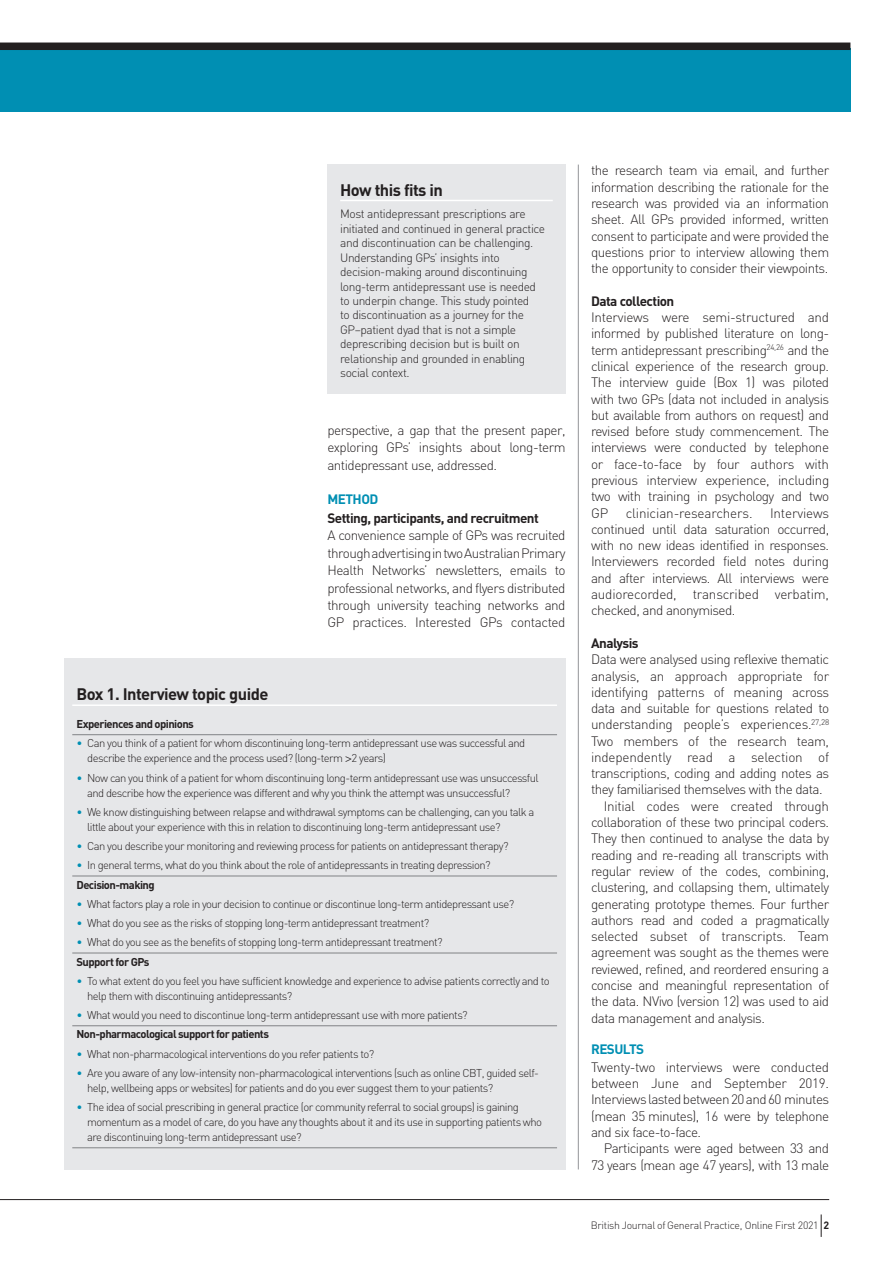
<style>
.page{position:relative;width:893px;height:1263px;background:#fff}
.page>*{position:absolute;margin:0;border:0;box-sizing:border-box;transform-origin:0 0}
.t1{font:700 16.5px "DIN";letter-spacing:-.035em;color:#231f20}
.t2{font:300 13.5px/16.4px "DIN";letter-spacing:-.04em;color:#231f20;text-align:justify}
.t3{font:700 13.5px "DIN";letter-spacing:-.04em;color:#231f20}
.t4{font:300 13.5px "DIN";letter-spacing:-.015em;color:#231f20}
.t5{font:300 13.5px "DIN";letter-spacing:-.01em;color:#231f20}
.t6{font:700 13.5px "DIN";letter-spacing:-.04em;color:#008fb3}
.t7{font:300 12px/14.4px "DIN";letter-spacing:-.035em;color:#231f20}
.t8{font:300 11.25px/15px "DIN";letter-spacing:-.05em;color:#231f20}
.t9{font:700 11.25px "DIN";letter-spacing:-.05em;color:#231f20}
.t10{font:300 10.5px "DIN";letter-spacing:-.025em;color:#231f20}
.s1{color:#008fb3}
.s2{font-family:"Helvetica"}
.s3{font-weight:700}
</style>
<div class="page">
<div style="left:0;top:48px;width:850px;height:63px;background:#008fb3"></div>
<div style="left:0;top:43px;width:850px;height:7px;background:#231f20"></div>
<hr style="left:578px;top:165px;width:1px;height:1004px;background:#939598">
<hr style="left:0;top:1199px;width:829px;height:1px;background:#231f20">
<svg style="left:821px;top:1214px;width:1px;height:23px"></svg>
<div style="left:327px;top:165px;width:239px;height:229px;background:#e6e7e9"></div>
<hr style="left:340px;top:200px;width:213px;height:1px;background:#fff">
<div style="left:64px;top:658px;width:502px;height:512px;background:#e6e7e9"></div>
<hr style="left:72px;top:704px;width:485px;height:2px;background:#fff">
<hr style="left:72px;top:734px;width:485px;height:1px;background:#808285">
<hr style="left:72px;top:876px;width:485px;height:1px;background:#808285">
<hr style="left:72px;top:953px;width:485px;height:1px;background:#808285">
<hr style="left:72px;top:1025px;width:485px;height:1px;background:#808285">
<hr style="left:72px;top:1147px;width:485px;height:1px;background:#808285">
<p class="t1" style="left:340px;top:179px;width:104px">How this fits in</p>
<p class="t7" style="left:340px;top:207px;width:206px">Most antidepressant prescriptions are initiated and continued in general practice and discontinuation can be challenging.<br>Understanding GPs’ insights into decision-making around discontinuing long-term antidepressant use is needed to underpin change. This study pointed<br>to discontinuation as a journey for the GP–patient dyad that is not a simple deprescribing decision but is built on relationship and grounded in enabling social context.</p>
<p class="t2" style="left:327px;top:421px;width:240px;line-height:17.5px">perspective, a gap that the present paper, exploring GPs’ insights about long-term antidepressant use, addressed.</p>
<p class="t6" style="left:327px;top:490px;width:52px">METHOD</p>
<p class="t3" style="left:327px;top:509px;width:213px">Setting, participants, and recruitment</p>
<p class="t2" style="left:327px;top:526px;width:240px;line-height:17.5px">A convenience sample of GPs was recruited through advertising in two Australian Primary Health Networks’ newsletters, emails to professional networks, and flyers distributed through university teaching networks and GP practices. Interested GPs contacted</p>
<p class="t1" style="left:77px;top:683px;width:193px">Box 1. Interview topic guide</p>
<p class="t9" style="left:77px;top:717px;width:119px">Experiences and opinions</p>
<p class="t8" style="left:87px;top:736px;width:439px;text-indent:-11px"><span class="s1">•</span> Can you think of a patient for whom discontinuing long-term antidepressant use was successful and describe the experience and the process used? (long-term <span class="s2">&gt;</span>2 years)</p>
<p class="t8" style="left:87px;top:770px;width:453px;text-indent:-11px"><span class="s1">•</span> Now can you think of a patient for whom discontinuing long-term antidepressant use was unsuccessful and describe how the experience was different and why you think the attempt was unsuccessful?</p>
<p class="t8" style="left:87px;top:804px;width:449px;text-indent:-11px"><span class="s1">•</span> We know distinguishing between relapse and withdrawal symptoms can be challenging, can you talk a little about your experience with this in relation to discontinuing long-term antidepressant use?</p>
<p class="t8" style="left:77px;top:838px;width:433px"><span class="s1">•</span> Can you describe your monitoring and reviewing process for patients on antidepressant therapy?</p>
<p class="t8" style="left:77px;top:855px;width:416px;line-height:19.2px"><span class="s1">•</span> In general terms, what do you think about the role of antidepressants in treating depression?<br><span class="s3">Decision-making</span></p>
<p class="t8" style="left:77px;top:896px;width:439px"><span class="s1">•</span> What factors play a role in your decision to continue or discontinue long-term antidepressant use?</p>
<p class="t8" style="left:77px;top:915px;width:354px"><span class="s1">•</span> What do you see as the risks of stopping long-term antidepressant treatment?</p>
<p class="t8" style="left:77px;top:932px;width:368px;line-height:19.2px"><span class="s1">•</span> What do you see as the benefits of stopping long-term antidepressant treatment?<br><span class="s3">Support for GPs</span></p>
<p class="t8" style="left:87px;top:973px;width:464px;text-indent:-11px"><span class="s1">•</span> To what extent do you feel you have sufficient knowledge and experience to advise patients correctly and to help them with discontinuing antidepressants?</p>
<p class="t8" style="left:77px;top:1005px;width:393px;line-height:19.2px"><span class="s1">•</span> What would you need to discontinue long-term antidepressant use with more patients?<br><span class="s3">Non-pharmacological support for patients</span></p>
<p class="t8" style="left:77px;top:1046px;width:299px"><span class="s1">•</span> What non-pharmacological interventions do you refer patients to?</p>
<p class="t8" style="left:87px;top:1065px;width:453px;text-indent:-11px"><span class="s1">•</span> Are you aware of any low-intensity non-pharmacological interventions (such as online CBT, guided self&shy;help, wellbeing apps or websites) for patients and do you ever suggest them to your patients?</p>
<p class="t8" style="left:87px;top:1099px;width:456px;text-indent:-11px"><span class="s1">•</span> The idea of social prescribing in general practice (or community referral to social groups) is gaining momentum as a model of care, do you have any thoughts about it and its use in supporting patients who are discontinuing long-term antidepressant use?</p>
<p class="t2" style="left:591px;top:162px;width:240px">the research team via email, and further information describing the rationale for the research was provided via an information sheet. All GPs provided informed, written consent to participate and were provided the questions prior to interview allowing them the opportunity to consider their viewpoints.</p>
<p class="t3" style="left:591px;top:292px;width:85px">Data collection</p>
<p class="t2" style="left:591px;top:309px;width:240px">Interviews were semi-structured and informed by published literature on long&shy;term antidepressant prescribing<sup>24,26</sup> and the clinical experience of the research group.<br>The interview guide (Box 1) was piloted with two GPs (data not included in analysis but available from authors on request) and revised before study commencement. The interviews were conducted by telephone or face-to-face by four authors with previous interview experience, including two with training in psychology and two GP</p>
<p class="t2" style="left:591px;top:504px;width:240px;text-indent:179px">Interviews continued until data saturation occurred, with no new ideas identified in responses.<br>Interviewers recorded field notes during and after interviews. All interviews were audiorecorded, transcribed verbatim, checked, and anonymised.</p>
<p class="t3" style="left:591px;top:634px;width:49px">Analysis</p>
<p class="t2" style="left:591px;top:651px;width:240px">Data were analysed using reflexive thematic</p>
<p class="t2" style="left:591px;top:667px;width:240px">analysis, an approach appropriate for</p>
<p class="t2" style="left:591px;top:684px;width:240px">identifying patterns of meaning across</p>
<p class="t2" style="left:591px;top:700px;width:240px">data and suitable for questions related to</p>
<p class="t2" style="left:591px;top:716px;width:240px">understanding people’s experiences.<sup>27,28</sup></p>
<p class="t2" style="left:591px;top:732px;width:240px">Two members of the research team,</p>
<p class="t4" style="left:591px;top:749px;width:240px">independently read a selection of</p>
<p class="t2" style="left:591px;top:765px;width:240px">transcriptions, coding and adding notes as</p>
<p class="t2" style="left:591px;top:781px;width:233px">they familiarised themselves with the data.</p>
<p class="t2" style="left:604px;top:798px;width:227px">Initial codes were created through</p>
<p class="t2" style="left:591px;top:814px;width:240px">collaboration of these two principal coders.</p>
<p class="t2" style="left:591px;top:830px;width:240px">They then continued to analyse the data by</p>
<p class="t2" style="left:591px;top:846px;width:240px">reading and re-reading all transcripts with</p>
<p class="t2" style="left:591px;top:863px;width:240px">regular review of the codes, combining,</p>
<p class="t2" style="left:591px;top:879px;width:240px">clustering, and collapsing them, ultimately</p>
<p class="t2" style="left:591px;top:895px;width:240px">generating prototype themes. Four further</p>
<p class="t2" style="left:591px;top:912px;width:240px">authors read and coded a pragmatically</p>
<p class="t2" style="left:591px;top:928px;width:240px">selected subset of transcripts. Team</p>
<p class="t2" style="left:591px;top:944px;width:240px">agreement was sought as the themes were</p>
<p class="t2" style="left:591px;top:960px;width:240px">reviewed, refined, and reordered ensuring a</p>
<p class="t2" style="left:591px;top:977px;width:240px">concise and meaningful representation of</p>
<p class="t2" style="left:591px;top:993px;width:240px">the data. NVivo (version 12) was used to aid</p>
<p class="t2" style="left:591px;top:1009px;width:175px">data management and analysis.</p>
<p class="t6" style="left:591px;top:1040px;width:55px">RESULTS</p>
<p class="t2" style="left:591px;top:1059px;width:240px">Twenty-two interviews were conducted between June and September 2019.<br>Interviews lasted between 20 and 60 minutes (mean 35 minutes), 16 were by telephone and six face-to-face.</p>
<p class="t2" style="left:591px;top:1140px;width:240px;text-align:right">Participants were aged between 33 and<br>73 years (mean age 47 years), with 13 male</p>
<p class="t5" style="left:626px;top:504px;width:128px">clinician-researchers.</p>
<p class="t10" style="left:591px;top:1219px;width:240px">British Journal of General Practice, Online First 2021 <span class="s3">2</span></p>
</div>
